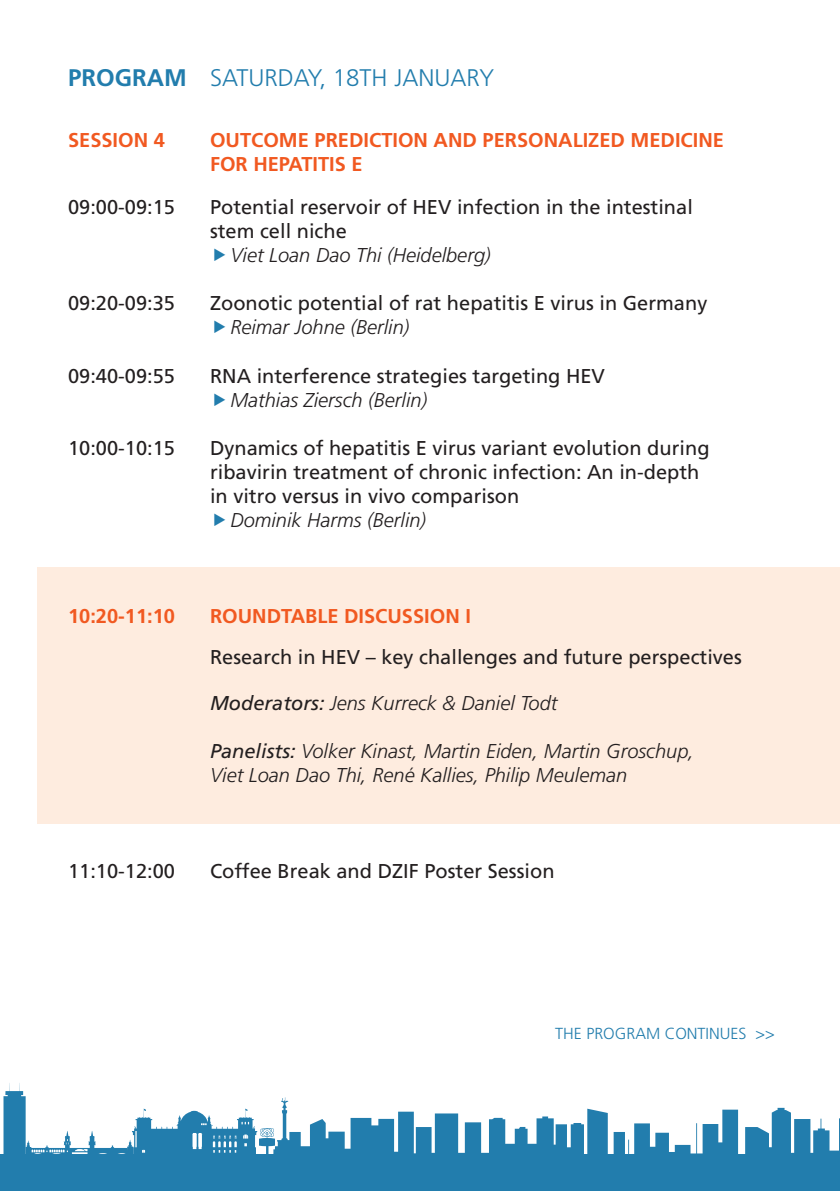
<style>
.page{position:relative;width:840px;height:1191px;background:#fff}
.page>*{position:absolute;margin:0;border:0;box-sizing:border-box;transform-origin:0 0}
.t1{font:300 24px "Frutiger LT Std";color:#227dad}
.t2{font:20px/24px "Frutiger LT Std";color:#231f20}
.t3{font:italic 300 20px/24px "Frutiger LT Std";color:#231f20}
.t4{font:700 20px/24px "Frutiger LT Std";color:#f15921}
.t5{font:300 16px "Frutiger LT Std";color:#227dad}
.s1{font-weight:700}
.s2{font-weight:400}
</style>
<div class="page">
<div style="left:38px;top:567px;width:801px;height:256px;background:#feecdf"></div>
<svg style="left:296px;top:1107px;width:543px;height:47px"></svg>
<div style="left:0;top:1154px;width:839px;height:37px;background:#227dad"></div>
<svg style="left:4px;top:1083px;width:292px;height:71px"></svg>
<p class="t1" style="left:68px;top:64px;width:427px"><span class="s1">PROGRAM</span> SATURDAY, 18TH JANUARY</p>
<p class="t4" style="left:68px;top:128px;width:98px">SESSION 4</p>
<p class="t4" style="left:210px;top:128px;width:515px">OUTCOME PREDICTION AND PERSONALIZED MEDICINE<br>FOR HEPATITIS E</p>
<p class="t2" style="left:68px;top:196px;width:108px">09:00-09:15</p>
<p class="t2" style="left:210px;top:196px;width:484px">Potential reservoir of HEV infection in the intestinal stem cell niche</p>
<p class="t3" style="left:230px;top:244px;width:262px">Viet Loan Dao Thi (Heidelberg)</p>
<p class="t2" style="left:68px;top:292px;width:108px">09:20-09:35</p>
<p class="t2" style="left:210px;top:292px;width:498px">Zoonotic potential of rat hepatitis E virus in Germany</p>
<p class="t3" style="left:230px;top:316px;width:180px">Reimar Johne (Berlin)</p>
<p class="t2" style="left:68px;top:364px;width:108px">09:40-09:55</p>
<p class="t2" style="left:210px;top:364px;width:396px">RNA interference strategies targeting HEV</p>
<p class="t3" style="left:230px;top:388px;width:198px">Mathias Ziersch (Berlin)</p>
<p class="t2" style="left:68px;top:436px;width:108px">10:00-10:15</p>
<p class="t2" style="left:210px;top:436px;width:500px">Dynamics of hepatitis E virus variant evolution during ribavirin treatment of chronic infection: An in-depth in vitro versus in vivo comparison</p>
<p class="t3" style="left:230px;top:508px;width:197px">Dominik Harms (Berlin)</p>
<p class="t4" style="left:68px;top:604px;width:108px">10:20-11:10</p>
<p class="t4" style="left:210px;top:604px;width:262px">ROUNDTABLE DISCUSSION I</p>
<p class="t2" style="left:210px;top:645px;width:533px">Research in HEV – key challenges and future perspectives</p>
<p class="t3" style="left:210px;top:691px;width:349px"><span class="s2">Moderators:</span> Jens Kurreck &amp; Daniel Todt</p>
<p class="t3" style="left:210px;top:739px;width:485px"><span class="s2">Panelists:</span> Volker Kinast, Martin Eiden, Martin Groschup,<br>Viet Loan Dao Thi, René Kallies, Philip Meuleman</p>
<p class="t2" style="left:68px;top:859px;width:108px">11:10-12:00</p>
<p class="t2" style="left:210px;top:859px;width:346px">Coffee Break and DZIF Poster Session</p>
<p class="t5" style="left:555px;top:1024px;width:221px">THE PROGRAM CONTINUES &gt;&gt;</p>
</div>
